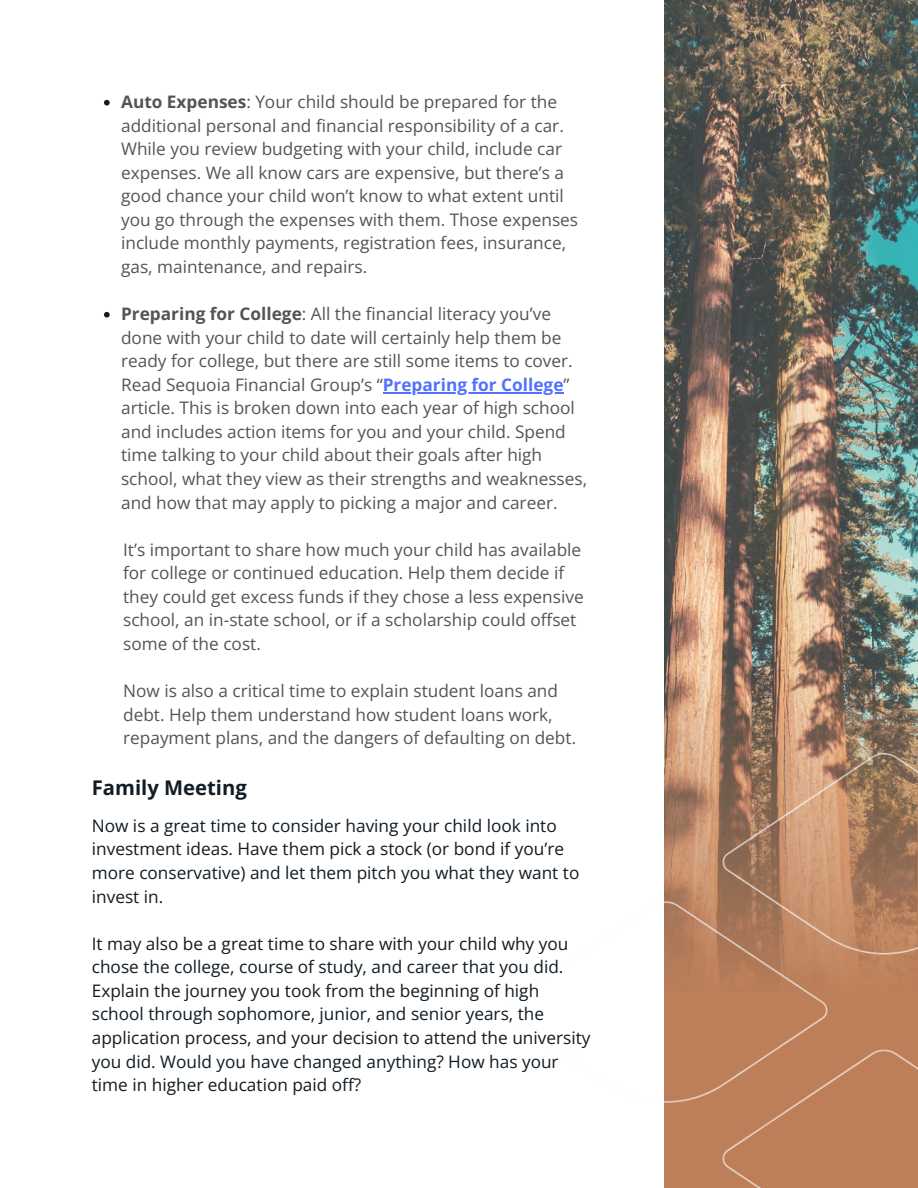
<style>
.page{position:relative;width:918px;height:1188px;background:#fff}
.page>*{position:absolute;margin:0;border:0;box-sizing:border-box;transform-origin:0 0}
.t1{font:700 20.25px "Open Sans";color:#111c24}
.t2{font:17.25px/23.5px "Open Sans";color:#545454}
.t3{font:17.25px/23.5px "Open Sans";color:#111c24}
.s1{font-weight:700}
.s2{font-weight:700;color:#5271ff}
</style>
<div class="page">
<img style="left:664px;top:0;width:253px;height:667px">
<img style="left:664px;top:667px;width:254px;height:87px">
<img style="left:664px;top:754px;width:254px;height:434px">
<svg style="left:104px;top:100px;width:6px;height:6px"></svg>
<svg style="left:104px;top:312px;width:6px;height:6px"></svg>
<hr style="left:383px;top:392px;width:181px;height:2px;background:#5271ff">
<p class="t2" style="left:121px;top:89px;width:459px"><span class="s1">Auto Expenses</span>: Your child should be prepared for the additional personal and financial responsibility of a car.<br>While you review budgeting with your child, include car expenses. We all know cars are expensive, but there’s a good chance your child won’t know to what extent until you go through the expenses with them. Those expenses include monthly payments, registration fees, insurance, gas, maintenance, and repairs.</p>
<p class="t2" style="left:121px;top:302px;width:468px"><span class="s1">Preparing for College</span>: All the financial literacy you’ve done with your child to date will certainly help them be ready for college, but there are still some items to cover.<br>Read Sequoia Financial Group’s “<span class="s2">Preparing for College</span>” article. This is broken down into each year of high school and includes action items for you and your child. Spend time talking to your child about their goals after high school, what they view as their strengths and weaknesses, and how that may apply to picking a major and career.</p>
<p class="t2" style="left:123px;top:537px;width:462px">It’s important to share how much your child has available for college or continued education. Help them decide if they could get excess funds if they chose a less expensive school, an in-state school, or if a scholarship could offset some of the cost.</p>
<p class="t2" style="left:123px;top:679px;width:455px">Now is also a critical time to explain student loans and debt. Help them understand how student loans work, repayment plans, and the dangers of defaulting on debt.</p>
<p class="t1" style="left:92px;top:773px;width:157px">Family Meeting</p>
<p class="t3" style="left:92px;top:813px;width:489px">Now is a great time to consider having your child look into investment ideas. Have them pick a stock (or bond if you’re more conservative) and let them pitch you what they want to invest in.</p>
<p class="t3" style="left:92px;top:931px;width:500px">It may also be a great time to share with your child why you chose the college, course of study, and career that you did.<br>Explain the journey you took from the beginning of high school through sophomore, junior, and senior years, the application process, and your decision to attend the university you did. Would you have changed anything? How has your time in higher education paid off?</p>
</div>
